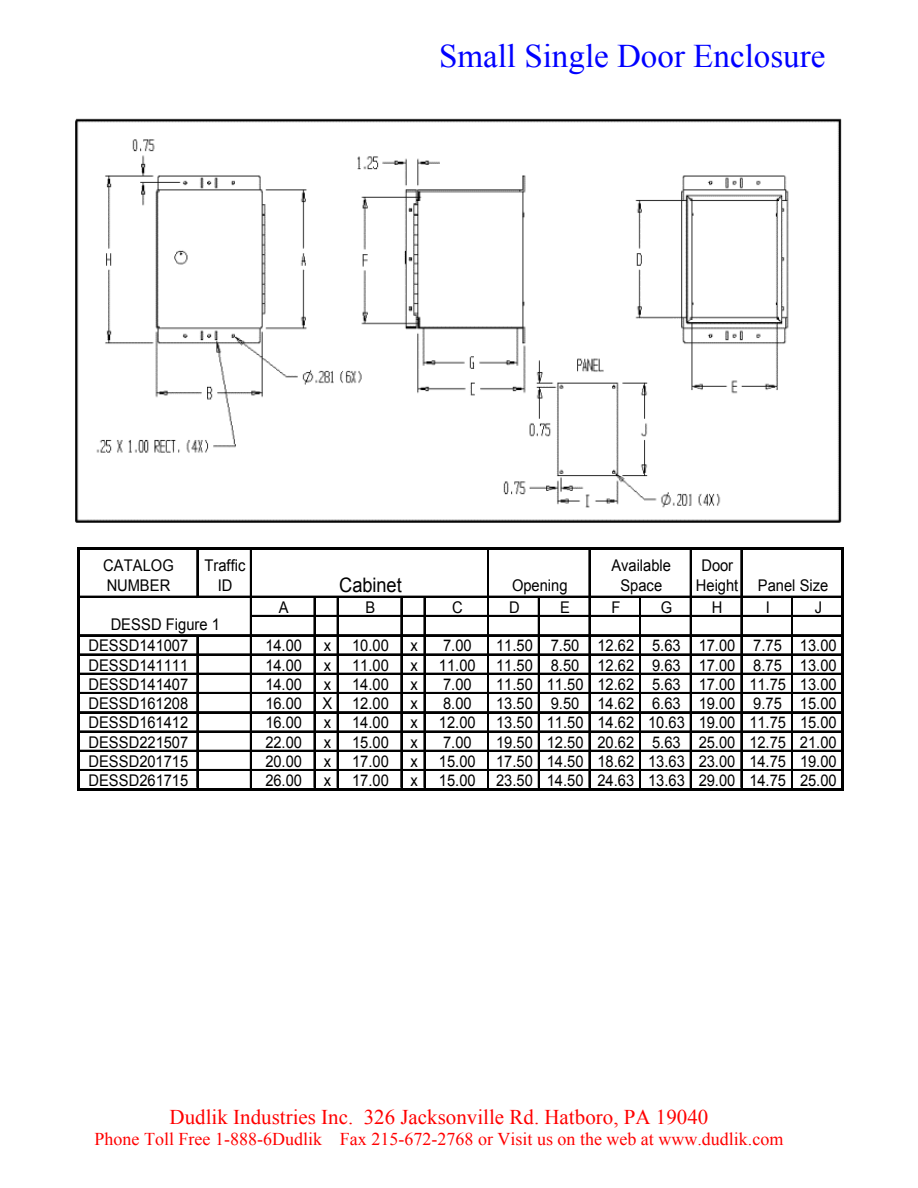
<style>
.page{position:relative;width:918px;height:1188px;background:#fff}
.page>*{position:absolute;margin:0;border:0;box-sizing:border-box;transform-origin:0 0}
.t1{font:33px "Times New Roman";color:#00f}
.t2{font:21px "Times New Roman";color:#f00}
.t3{font:19.95px "Arial";color:#000;scale:.91 1}
.t4{font:18px "Times New Roman";color:#f00}
.t5{font:16.05px/20.4px "Arial";color:#000;text-align:center;scale:.91 1}
</style>
<div class="page">
<img style="left:75px;top:118px;width:767px;height:405px">
<hr style="left:197px;top:549px;width:2px;height:49px;background:#000">
<hr style="left:77px;top:547px;width:2px;height:244px;background:#000">
<hr style="left:197px;top:637px;width:2px;height:151px;background:#000">
<hr style="left:250px;top:549px;width:2px;height:239px;background:#000">
<hr style="left:487px;top:549px;width:1px;height:239px;background:#000">
<hr style="left:488px;top:549px;width:1px;height:239px;background:#000">
<hr style="left:589px;top:549px;width:2px;height:239px;background:#000">
<hr style="left:690px;top:549px;width:2px;height:239px;background:#000">
<hr style="left:741px;top:549px;width:2px;height:239px;background:#000">
<hr style="left:841px;top:549px;width:3px;height:242px;background:#000">
<hr style="left:314px;top:598px;width:2px;height:190px;background:#000">
<hr style="left:337px;top:598px;width:2px;height:190px;background:#000">
<hr style="left:401px;top:598px;width:2px;height:190px;background:#000">
<hr style="left:424px;top:598px;width:2px;height:190px;background:#000">
<hr style="left:538px;top:598px;width:2px;height:190px;background:#000">
<hr style="left:639px;top:598px;width:1px;height:190px;background:#000">
<hr style="left:640px;top:598px;width:1px;height:190px;background:#000">
<hr style="left:791px;top:598px;width:1px;height:190px;background:#000">
<hr style="left:792px;top:598px;width:1px;height:190px;background:#000">
<hr style="left:79px;top:547px;width:765px;height:2px;background:#000">
<hr style="left:79px;top:596px;width:762px;height:2px;background:#000">
<hr style="left:252px;top:615px;width:589px;height:2px;background:#000">
<hr style="left:79px;top:634px;width:762px;height:1px;background:#000">
<hr style="left:79px;top:635px;width:762px;height:2px;background:#000">
<hr style="left:79px;top:654px;width:762px;height:2px;background:#000">
<hr style="left:79px;top:673px;width:762px;height:2px;background:#000">
<hr style="left:79px;top:692px;width:762px;height:2px;background:#000">
<hr style="left:79px;top:711px;width:762px;height:1px;background:#000">
<hr style="left:79px;top:712px;width:762px;height:2px;background:#000">
<hr style="left:79px;top:731px;width:762px;height:2px;background:#000">
<hr style="left:79px;top:750px;width:762px;height:2px;background:#000">
<hr style="left:79px;top:769px;width:762px;height:2px;background:#000">
<hr style="left:79px;top:788px;width:765px;height:3px;background:#000">
<p class="t1" style="left:439px;top:34px;width:388px">Small Single Door Enclosure</p>
<p class="t5" style="left:103px;top:555px;width:79px;text-align:left">CATALOG<br>NUMBER</p>
<p class="t5" style="left:205px;top:555px;width:47px">Traffic<br>ID</p>
<p class="t5" style="left:111px;top:614px;width:121px">DESSD Figure 1</p>
<p class="t3" style="left:339px;top:571px;width:70px">Cabinet</p>
<p class="t5" style="left:512px;top:576px;width:62px">Opening</p>
<p class="t5" style="left:611px;top:555px;width:67px">Available<br>Space</p>
<p class="t5" style="left:696px;top:555px;width:48px">Door<br>Height</p>
<p class="t5" style="left:758px;top:576px;width:79px">Panel Size</p>
<p class="t5" style="left:279px;top:597px;width:12px">A</p>
<p class="t5" style="left:366px;top:597px;width:12px">B</p>
<p class="t5" style="left:452px;top:597px;width:13px">C</p>
<p class="t5" style="left:509px;top:597px;width:13px">D</p>
<p class="t5" style="left:560px;top:597px;width:12px">E</p>
<p class="t5" style="left:611px;top:597px;width:11px">F</p>
<p class="t5" style="left:661px;top:597px;width:14px">G</p>
<p class="t5" style="left:712px;top:597px;width:13px">H</p>
<p class="t5" style="left:766px;top:597px;width:6px">I</p>
<p class="t5" style="left:815px;top:597px;width:10px">J</p>
<p class="t5" style="left:89px;top:636px;width:111px">DESSD141007</p>
<p class="t5" style="left:265px;top:636px;width:42px">14.00</p>
<p class="t5" style="left:324px;top:636px;width:10px">x</p>
<p class="t5" style="left:352px;top:636px;width:42px">10.00</p>
<p class="t5" style="left:411px;top:636px;width:10px">x</p>
<p class="t5" style="left:443px;top:636px;width:33px">7.00</p>
<p class="t5" style="left:496px;top:636px;width:376px">11.50 7.50 12.62 5.63 17.00 7.75 13.00</p>
<p class="t5" style="left:88px;top:655px;width:111px">DESSD141111</p>
<p class="t5" style="left:265px;top:655px;width:42px">14.00</p>
<p class="t5" style="left:324px;top:655px;width:10px">x</p>
<p class="t5" style="left:352px;top:655px;width:42px">11.00</p>
<p class="t5" style="left:411px;top:655px;width:10px">x</p>
<p class="t5" style="left:439px;top:655px;width:42px">11.00</p>
<p class="t5" style="left:496px;top:655px;width:376px">11.50 8.50 12.62 9.63 17.00 8.75 13.00</p>
<p class="t5" style="left:89px;top:674px;width:111px">DESSD141407</p>
<p class="t5" style="left:265px;top:674px;width:42px">14.00</p>
<p class="t5" style="left:324px;top:674px;width:10px">x</p>
<p class="t5" style="left:352px;top:674px;width:42px">14.00</p>
<p class="t5" style="left:411px;top:674px;width:10px">x</p>
<p class="t5" style="left:443px;top:674px;width:33px">7.00</p>
<p class="t5" style="left:496px;top:674px;width:376px">11.50 11.50 12.62 5.63 17.00 11.75 13.00</p>
<p class="t5" style="left:88px;top:694px;width:111px">DESSD161208</p>
<p class="t5" style="left:265px;top:694px;width:42px">16.00</p>
<p class="t5" style="left:322px;top:694px;width:75px">X 12.00</p>
<p class="t5" style="left:411px;top:694px;width:10px">x</p>
<p class="t5" style="left:443px;top:694px;width:33px">8.00</p>
<p class="t5" style="left:496px;top:694px;width:376px">13.50 9.50 14.62 6.63 19.00 9.75 15.00</p>
<p class="t5" style="left:88px;top:713px;width:111px">DESSD161412</p>
<p class="t5" style="left:265px;top:713px;width:42px">16.00</p>
<p class="t5" style="left:324px;top:713px;width:10px">x</p>
<p class="t5" style="left:352px;top:713px;width:42px">14.00</p>
<p class="t5" style="left:411px;top:713px;width:10px">x</p>
<p class="t5" style="left:439px;top:713px;width:42px">12.00</p>
<p class="t5" style="left:496px;top:713px;width:376px">13.50 11.50 14.62 10.63 19.00 11.75 15.00</p>
<p class="t5" style="left:89px;top:732px;width:111px">DESSD221507</p>
<p class="t5" style="left:265px;top:732px;width:42px">22.00</p>
<p class="t5" style="left:324px;top:732px;width:10px">x</p>
<p class="t5" style="left:352px;top:732px;width:42px">15.00</p>
<p class="t5" style="left:411px;top:732px;width:10px">x</p>
<p class="t5" style="left:443px;top:732px;width:33px">7.00</p>
<p class="t5" style="left:496px;top:732px;width:376px">19.50 12.50 20.62 5.63 25.00 12.75 21.00</p>
<p class="t5" style="left:88px;top:751px;width:111px">DESSD201715</p>
<p class="t5" style="left:265px;top:751px;width:42px">20.00</p>
<p class="t5" style="left:324px;top:751px;width:10px">x</p>
<p class="t5" style="left:352px;top:751px;width:42px">17.00</p>
<p class="t5" style="left:411px;top:751px;width:10px">x</p>
<p class="t5" style="left:439px;top:751px;width:42px">15.00</p>
<p class="t5" style="left:496px;top:751px;width:376px">17.50 14.50 18.62 13.63 23.00 14.75 19.00</p>
<p class="t5" style="left:89px;top:771px;width:111px">DESSD261715</p>
<p class="t5" style="left:265px;top:771px;width:42px">26.00</p>
<p class="t5" style="left:324px;top:771px;width:10px">x</p>
<p class="t5" style="left:352px;top:771px;width:42px">17.00</p>
<p class="t5" style="left:411px;top:771px;width:10px">x</p>
<p class="t5" style="left:439px;top:771px;width:42px">15.00</p>
<p class="t5" style="left:496px;top:771px;width:376px">23.50 14.50 24.63 13.63 29.00 14.75 25.00</p>
<p class="t2" style="left:170px;top:1103px;width:540px">Dudlik Industries Inc. 326 Jacksonville Rd. Hatboro, PA 19040</p>
<p class="t4" style="left:95px;top:1127px;width:690px">Phone Toll Free 1-888-6Dudlik Fax 215-672-2768 or Visit us on the web at www.dudlik.com</p>
</div>
